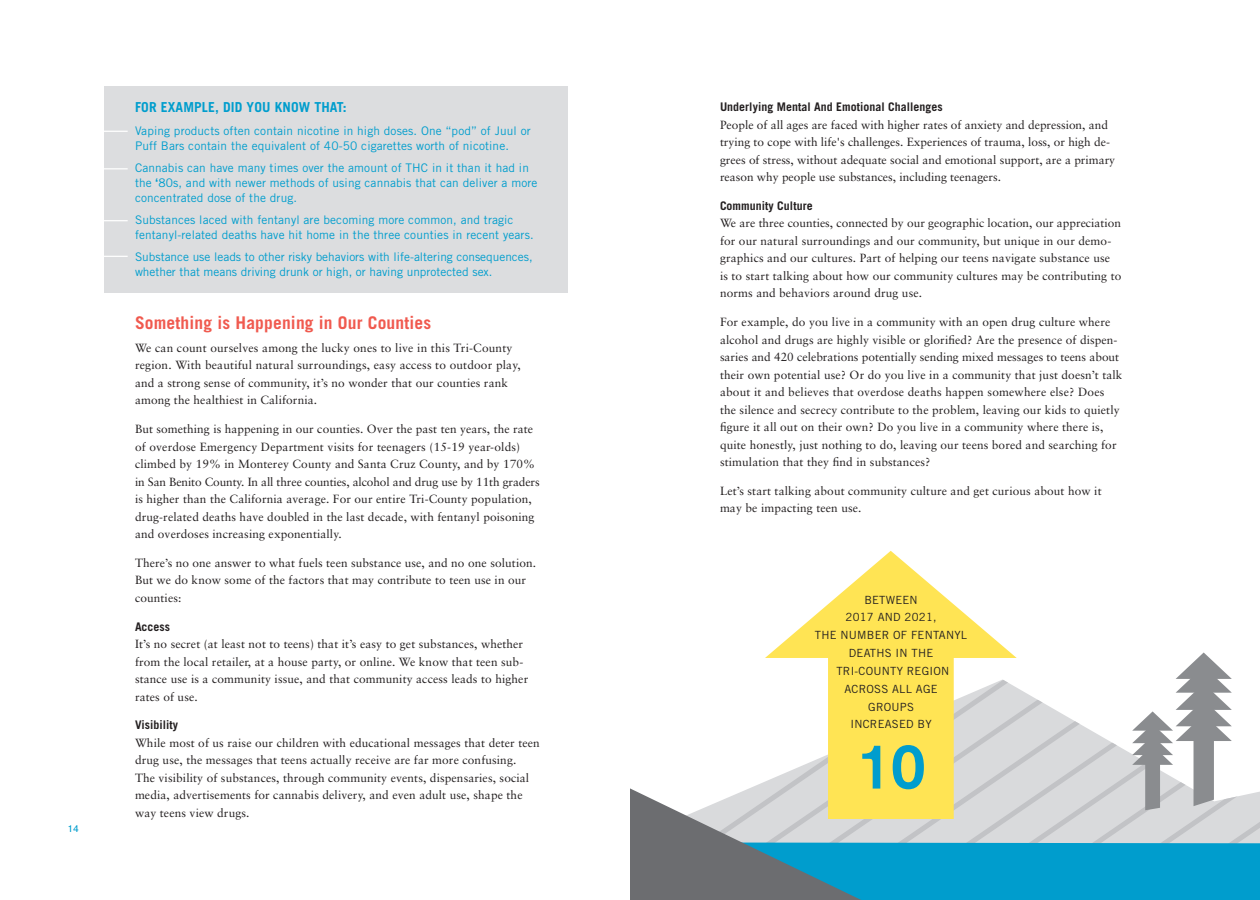
<style>
.page{position:relative;width:1260px;height:900px;background:#fff}
.page>*{position:absolute;margin:0;border:0;box-sizing:border-box;transform-origin:0 0}
.t1{font:700 62.88px "Akzidenz Grotesk";color:#009dcd}
.Header_A{font:700 17.5px "Trade Gothic";letter-spacing:.01em;color:#f05a4f}
.Header_C{font:700 13.75px "Trade Gothic";letter-spacing:.01em;color:#009dcd}
.Body_Copy{font:11.88px/17.5px "Sabon";letter-spacing:.01em;color:#231f20}
.Gray_Box_Text{font:11.88px/15px "Trade Gothic";letter-spacing:.01em;color:#009dcd}
.t2{font:11.25px "Trade Gothic";letter-spacing:.02em;color:#231f20}
.t3{font:10px "Akzidenz Grotesk";color:#009dcd}
.s1{font-weight:700}
.s2{font-family:"Trade Gothic";font-weight:700}
</style>
<div class="page">
<div style="left:104px;top:86px;width:464px;height:206px;background:#dcdddf"></div>
<hr style="left:83px;top:131px;width:45px;height:1px;background:#fff">
<hr style="left:83px;top:168px;width:45px;height:1px;background:#fff">
<hr style="left:83px;top:220px;width:45px;height:1px;background:#fff">
<hr style="left:83px;top:256px;width:45px;height:1px;background:#fff">
<svg style="left:772px;top:551px;width:238px;height:101px"></svg>
<svg style="left:630px;top:652px;width:630px;height:248px"></svg>
<p class="t3" style="left:68px;top:823px;width:13px">14</p>
<p class="Header_C" style="left:135px;top:99px;width:213px">FOR EXAMPLE, DID YOU KNOW THAT:</p>
<p class="Gray_Box_Text" style="left:135px;top:123px;width:397px">Vaping products often contain nicotine in high doses. One “pod” of Juul or<br>Puff Bars contain the equivalent of 40-50 cigarettes worth of nicotine.</p>
<p class="Gray_Box_Text" style="left:135px;top:160px;width:404px">Cannabis can have many times over the amount of THC in it than it had in the <span class="s1">‘</span>80s, and with newer methods of using cannabis that can deliver a more concentrated dose of the drug.</p>
<p class="Gray_Box_Text" style="left:135px;top:212px;width:400px">Substances laced with fentanyl are becoming more common, and tragic fentanyl-related deaths have hit home in the three counties in recent years.</p>
<p class="Gray_Box_Text" style="left:135px;top:249px;width:399px">Substance use leads to other risky behaviors with life-altering consequences, whether that means driving drunk or high, or having unprotected sex.</p>
<p class="Header_A" style="left:135px;top:312px;width:298px">Something is Happening in Our Counties</p>
<p class="Body_Copy" style="left:135px;top:339px;width:387px">We can count ourselves among the lucky ones to live in this Tri-County region. With beautiful natural surroundings, easy access to outdoor play, and a strong sense of community, it’s no wonder that our counties rank among the healthiest in California.</p>
<p class="Body_Copy" style="left:135px;top:420px;width:406px">But something is happening in our counties. Over the past ten years, the rate of overdose Emergency Department visits for teenagers (15-19 year-olds) climbed by 19% in Monterey County and Santa Cruz County, and by 170% in San Benito County. In all three counties, alcohol and drug use by 11th graders is higher than the California average. For our entire Tri-County population, drug-related deaths have doubled in the last decade, with fentanyl poisoning and overdoses increasing exponentially.</p>
<p class="Body_Copy" style="left:135px;top:554px;width:403px">There’s no one answer to what fuels teen substance use, and no one solution.<br>But we do know some of the factors that may contribute to teen use in our counties:</p>
<p class="Body_Copy" style="left:135px;top:618px;width:395px"><span class="s2">Access<br></span>It’s no secret (at least not to teens) that it’s easy to get substances, whether from the local retailer, at a house party, or online. We know that teen sub&shy;stance use is a community issue, and that community access leads to higher rates of use.</p>
<p class="Body_Copy" style="left:135px;top:716px;width:406px"><span class="s2">Visibility<br></span>While most of us raise our children with educational messages that deter teen drug use, the messages that teens actually receive are far more confusing.<br>The visibility of substances, through community events, dispensaries, social media, advertisements for cannabis delivery, and even adult use, shape the way teens view drugs.</p>
<p class="Body_Copy" style="left:720px;top:98px;width:397px"><span class="s2">Underlying Mental And Emotional Challenges<br></span>People of all ages are faced with higher rates of anxiety and depression, and trying to cope with life's challenges. Experiences of trauma, loss, or high de&shy;grees of stress, without adequate social and emotional support, are a primary reason why people use substances, including teenagers.</p>
<p class="Body_Copy" style="left:720px;top:197px;width:403px"><span class="s2">Community Culture<br></span>We are three counties, connected by our geographic location, our appreciation for our natural surroundings and our community, but unique in our demo&shy;graphics and our cultures. Part of helping our teens navigate substance use<br>is to start talking about how our community cultures may be contributing to norms and behaviors around drug use.</p>
<p class="Body_Copy" style="left:720px;top:313px;width:404px">For example, do you live in a community with an open drug culture where alcohol and drugs are highly visible or glorified? Are the presence of dispen&shy;saries and 420 celebrations potentially sending mixed messages to teens about their own potential use? Or do you live in a community that just doesn’t talk about it and believes that overdose deaths happen somewhere else? Does the silence and secrecy contribute to the problem, leaving our kids to quietly figure it all out on their own? Do you live in a community where there is, quite honestly, just nothing to do, leaving our teens bored and searching for stimulation that they find in substances?</p>
<p class="Body_Copy" style="left:720px;top:482px;width:383px">Let’s start talking about community culture and get curious about how it may be impacting teen use.</p>
<p class="t2" style="left:864px;top:593px;width:55px">BETWEEN</p>
<p class="t2" style="left:846px;top:611px;width:92px">2017 AND 2021,</p>
<p class="t2" style="left:815px;top:628px;width:154px">THE NUMBER OF FENTANYL</p>
<p class="t2" style="left:849px;top:646px;width:86px">DEATHS IN THE</p>
<p class="t2" style="left:836px;top:664px;width:114px">TRI-COUNTY REGION</p>
<p class="t2" style="left:844px;top:682px;width:95px">ACROSS ALL AGE</p>
<p class="t2" style="left:868px;top:700px;width:47px">GROUPS</p>
<p class="t2" style="left:851px;top:718px;width:83px">INCREASED BY</p>
<p class="t1" style="left:856px;top:729px;width:71px">10</p>
</div>
